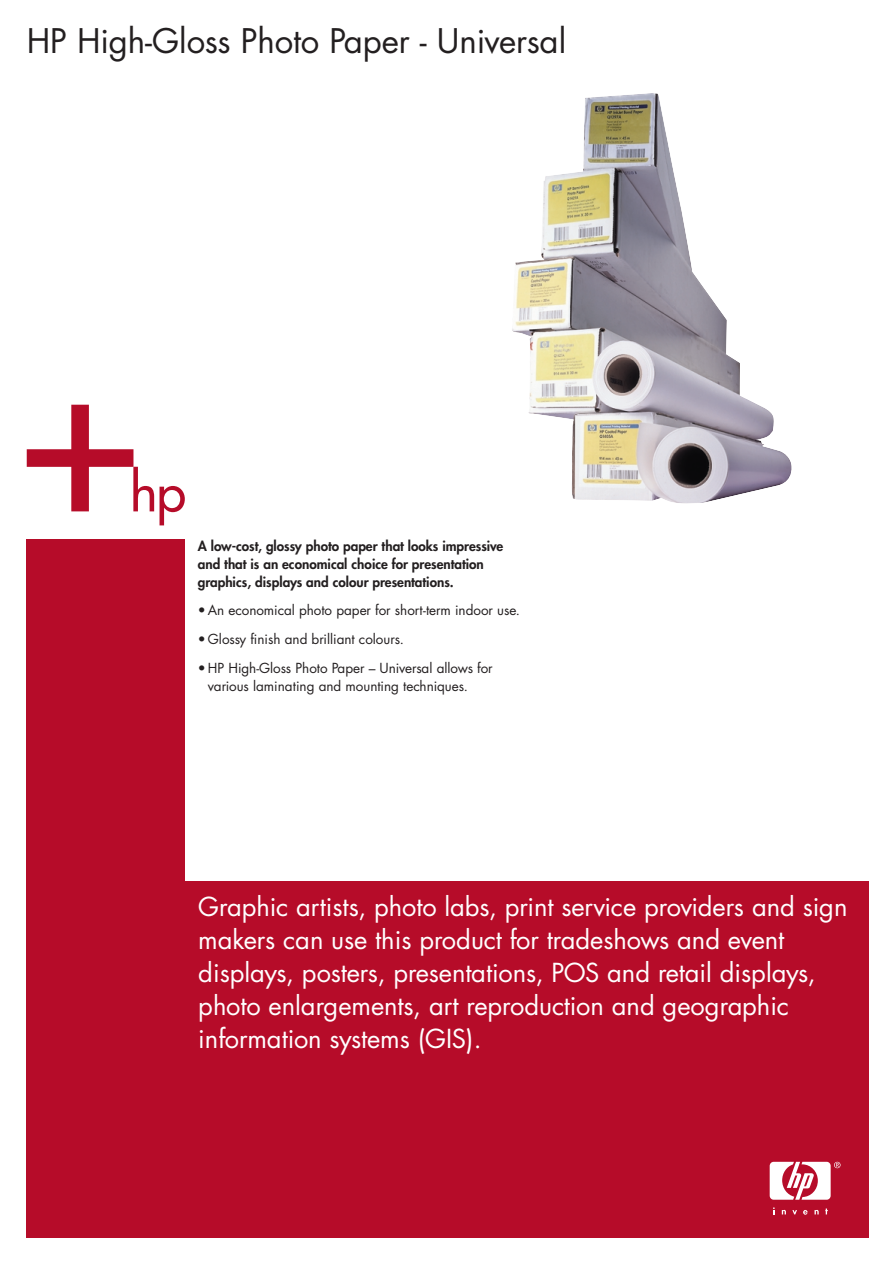
<style>
.page{position:relative;width:893px;height:1262px;background:#fff}
.page>*{position:absolute;margin:0;border:0;box-sizing:border-box;transform-origin:0 0}
.t1{font:33px "Futura";letter-spacing:-.005em;color:#231f20}
.t2{font:25.5px/33px "Futura";letter-spacing:-.005em;color:#fff}
.t3{font:13.5px/18px "Futura";letter-spacing:-.005em;color:#231f20}
.t4{font:800 13.5px/18px "Futura";color:#231f20}
</style>
<div class="page">
<div style="left:27px;top:881px;width:842px;height:356px;background:#b60c29"></div>
<div style="left:27px;top:539px;width:158px;height:343px;background:#b60c29"></div>
<img style="left:512px;top:93px;width:280px;height:410px">
<svg style="left:792px;top:1210px;width:5px;height:4px"></svg>
<svg style="left:781px;top:1209px;width:5px;height:5px"></svg>
<svg style="left:814px;top:1209px;width:4px;height:5px"></svg>
<svg style="left:825px;top:1208px;width:2px;height:6px"></svg>
<svg style="left:803px;top:1210px;width:4px;height:4px"></svg>
<svg style="left:769px;top:1161px;width:71px;height:38px"></svg>
<svg style="left:27px;top:405px;width:158px;height:120px"></svg>
<p class="t1" style="left:27px;top:25px;width:541px">HP High-Gloss Photo Paper - Universal</p>
<p class="t4" style="left:198px;top:537px;width:307px">A low-cost, glossy photo paper that looks impressive and that is an economical choice for presentation graphics, displays and colour presentations.</p>
<p class="t3" style="left:198px;top:602px;width:324px">• An economical photo paper for short-term indoor use.</p>
<p class="t3" style="left:198px;top:631px;width:208px">• Glossy finish and brilliant colours.</p>
<p class="t3" style="left:208px;top:660px;width:286px;text-indent:-10px">• HP High-Gloss Photo Paper – Universal allows for various laminating and mounting techniques.</p>
<p class="t2" style="left:198px;top:892px;width:650px">Graphic artists, photo labs, print service providers and sign makers can use this product for tradeshows and event displays, posters, presentations, POS and retail displays, photo enlargements, art reproduction and geographic information systems (GIS).</p>
</div>
